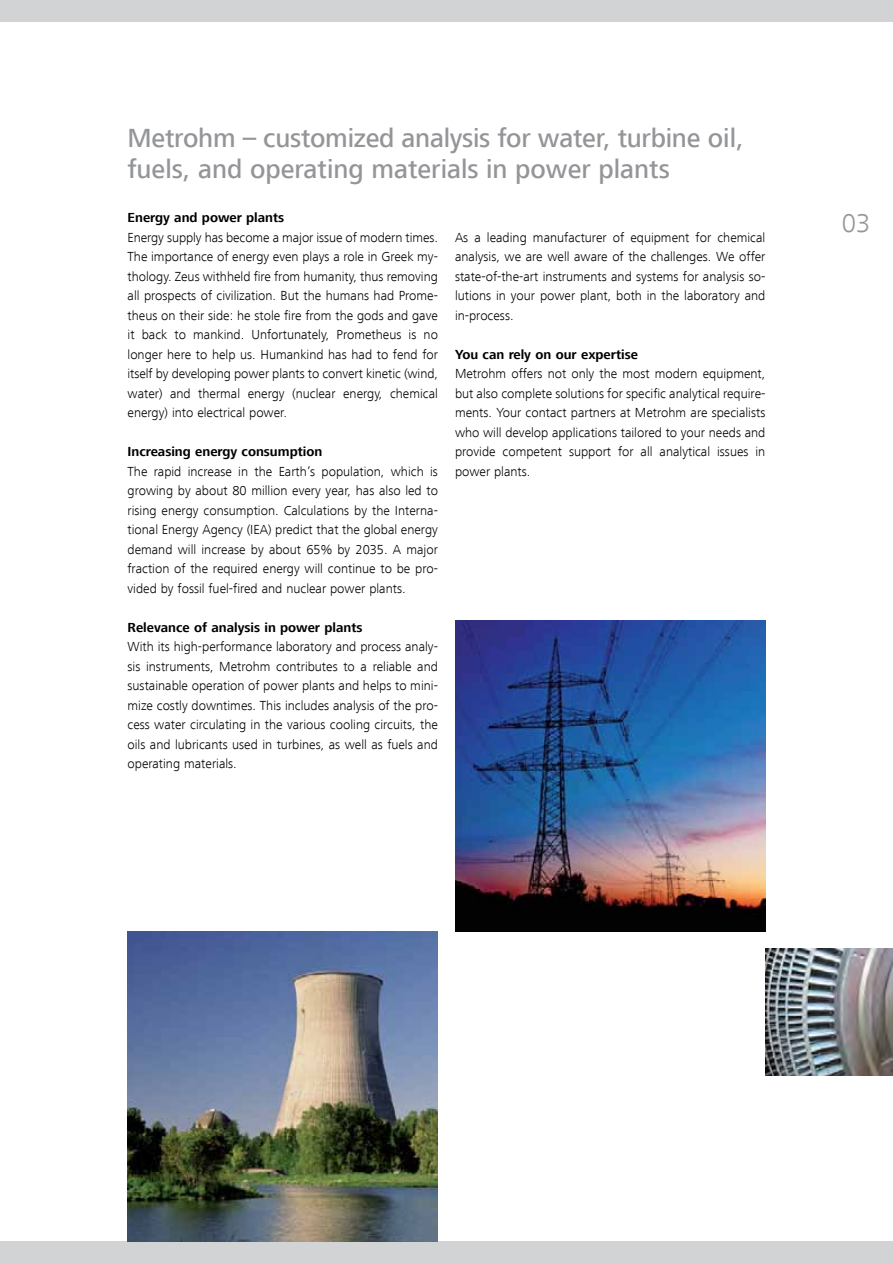
<style>
.page{position:relative;width:893px;height:1263px;background:#fff}
.page>*{position:absolute;margin:0;border:0;box-sizing:border-box;transform-origin:0 0}
.t1{font:500 27px/30.8px "Frutiger Next LT";letter-spacing:-.01em;color:#939598}
.t2{font:300 27px "Frutiger Next LT";color:#939598}
.t3{font:300 13.5px/19.5px "Frutiger Next LT";color:#000;text-align:justify}
.t4{font:700 13.5px "Frutiger Next LT";color:#000}
</style>
<div class="page">
<div style="left:0;top:1242px;width:893px;height:21px;background:#d1d3d4"></div>
<div style="left:0;top:0;width:893px;height:21px;background:#d1d3d4"></div>
<img style="left:765px;top:948px;width:128px;height:128px">
<img style="left:455px;top:621px;width:310px;height:310px">
<img style="left:128px;top:931px;width:310px;height:311px">
<h1 class="t1" style="left:128px;top:123px;width:618px">Metrohm – customized analysis for water, turbine oil, fuels, and operating materials in power plants</h1>
<p class="t4" style="left:128px;top:210px;width:158px">Energy and power plants</p>
<p class="t3" style="left:128px;top:228px;width:312px">Energy supply has become a major issue of modern times.<br>The importance of energy even plays a role in Greek my&shy;thology. Zeus withheld fire from humanity, thus removing all prospects of civilization. But the humans had Prome&shy;theus on their side: he stole fire from the gods and gave it back to mankind. Unfortunately, Prometheus is no longer here to help us. Humankind has had to fend for itself by developing power plants to convert kinetic (wind, water) and thermal energy (nuclear energy, chemical energy) into electrical power.</p>
<p class="t4" style="left:128px;top:444px;width:196px">Increasing energy consumption</p>
<p class="t3" style="left:128px;top:462px;width:312px">The rapid increase in the Earth’s population, which is growing by about 80 million every year, has also led to rising energy consumption. Calculations by the Interna&shy;tional Energy Agency (IEA) predict that the global energy demand will increase by about 65% by 2035. A major fraction of the required energy will continue to be pro&shy;vided by fossil fuel-fired and nuclear power plants.</p>
<p class="t4" style="left:128px;top:620px;width:236px">Relevance of analysis in power plants</p>
<p class="t3" style="left:128px;top:637px;width:312px">With its high-performance laboratory and process analy&shy;sis instruments, Metrohm contributes to a reliable and sustainable operation of power plants and helps to mini&shy;mize costly downtimes. This includes analysis of the pro&shy;cess water circulating in the various cooling circuits, the oils and lubricants used in turbines, as well as fuels and operating materials.</p>
<p class="t3" style="left:455px;top:228px;width:312px">As a leading manufacturer of equipment for chemical analysis, we are well aware of the challenges. We offer state-of-the-art instruments and systems for analysis so&shy;lutions in your power plant, both in the laboratory and in-process.</p>
<p class="t4" style="left:455px;top:347px;width:184px">You can rely on our expertise</p>
<p class="t3" style="left:455px;top:364px;width:312px">Metrohm offers not only the most modern equipment, but also complete solutions for specific analytical require&shy;ments. Your contact partners at Metrohm are specialists who will develop applications tailored to your needs and provide competent support for all analytical issues in power plants.</p>
<h1 class="t2" style="left:842px;top:208px;width:30px">03</h1>
</div>
